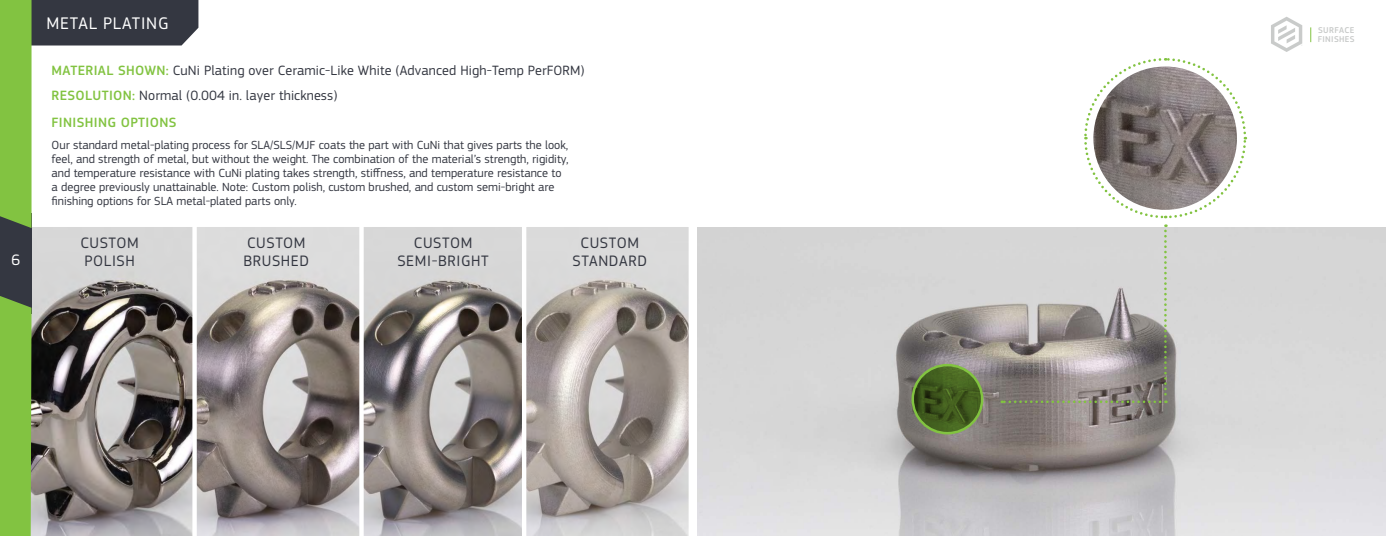
<style>
.page{position:relative;width:1386px;height:536px;background:#fff}
.page>*{position:absolute;margin:0;border:0;box-sizing:border-box;transform-origin:0 0}
.t1{font:17.5px "PF Square Sans Pro";letter-spacing:.045em;color:#fff}
.t2{font:15.75px/17.5px "PF Square Sans Pro";letter-spacing:.04em;color:#343741}
.t3{font:15.75px "PF Square Sans Pro";color:#fff}
.t4{font:14px/24.9px "PF Square Sans Pro";letter-spacing:.01em;color:#343741}
.t5{font:500 14px "PF Square Sans Pro";letter-spacing:.025em;color:#82c341}
.t6{font:12.25px/14px "PF Square Sans Pro";color:#343741}
.t7{font:500 8.75px/8.8px "PF Square Sans Pro";letter-spacing:.04em;color:#c7c9c8}
.s1{font-weight:500;color:#82c341}
</style>
<div class="page">
<svg style="left:32px;top:228px;width:160px;height:308px;background:#8e8987"></svg>
<svg style="left:192px;top:227px;width:167px;height:309px;background:#a39c9b"></svg>
<svg style="left:359px;top:227px;width:163px;height:309px;background:#9f9a98"></svg>
<svg style="left:526px;top:227px;width:163px;height:309px;background:#b5afab"></svg>
<div style="left:0;top:213px;width:32px;height:101px;background:#343741"></div>
<div style="left:0;top:296px;width:32px;height:240px;background:#82c341"></div>
<svg style="left:0;top:0;width:198px;height:228px"></svg>
<svg style="left:1271px;top:17px;width:31px;height:35px"></svg>
<svg style="left:1310px;top:27px;width:1px;height:15px"></svg>
<img style="left:698px;top:227px;width:688px;height:309px">
<svg style="left:1002px;top:58px;width:246px;height:345px"></svg>
<svg style="left:913px;top:365px;width:69px;height:68px;background:#425d1e"></svg>
<div style="left:912px;top:364px;width:71px;height:70px;border:3px solid #82c341;border-radius:50%"></div>
<h1 class="t1" style="left:47px;top:13px;width:124px">METAL PLATING</h1>
<p class="t4" style="left:52px;top:58px;width:535px"><span class="s1">MATERIAL SHOWN:</span> CuNi Plating over Ceramic-Like White (Advanced High-Temp PerFORM)<br><span class="s1">RESOLUTION:</span> Normal (0.004 in. layer thickness)</p>
<p class="t5" style="left:52px;top:114px;width:126px">FINISHING OPTIONS</p>
<p class="t6" style="left:52px;top:138px;width:518px">Our standard metal-plating process for SLA/SLS/MJF coats the part with CuNi that gives parts the look, feel, and strength of metal, but without the weight. The combination of the material’s strength, rigidity, and temperature resistance with CuNi plating takes strength, stiffness, and temperature resistance to a degree previously unattainable. Note: Custom polish, custom brushed, and custom semi-bright are finishing options for SLA metal-plated parts only.</p>
<p class="t2" style="left:80px;top:234px;width:60px">CUSTOM<br>POLISH</p>
<p class="t2" style="left:244px;top:234px;width:67px">CUSTOM<br>BRUSHED</p>
<p class="t2" style="left:397px;top:234px;width:93px;text-align:center">CUSTOM<br>SEMI-BRIGHT</p>
<p class="t2" style="left:581px;top:234px;width:60px">CUSTOM</p>
<p class="t3" style="left:11px;top:250px;width:10px">6</p>
<p class="t2" style="left:573px;top:252px;width:76px">STANDARD</p>
<p class="t7" style="left:1318px;top:26px;width:38px">SURFACE<br>FINISHES</p>
</div>
